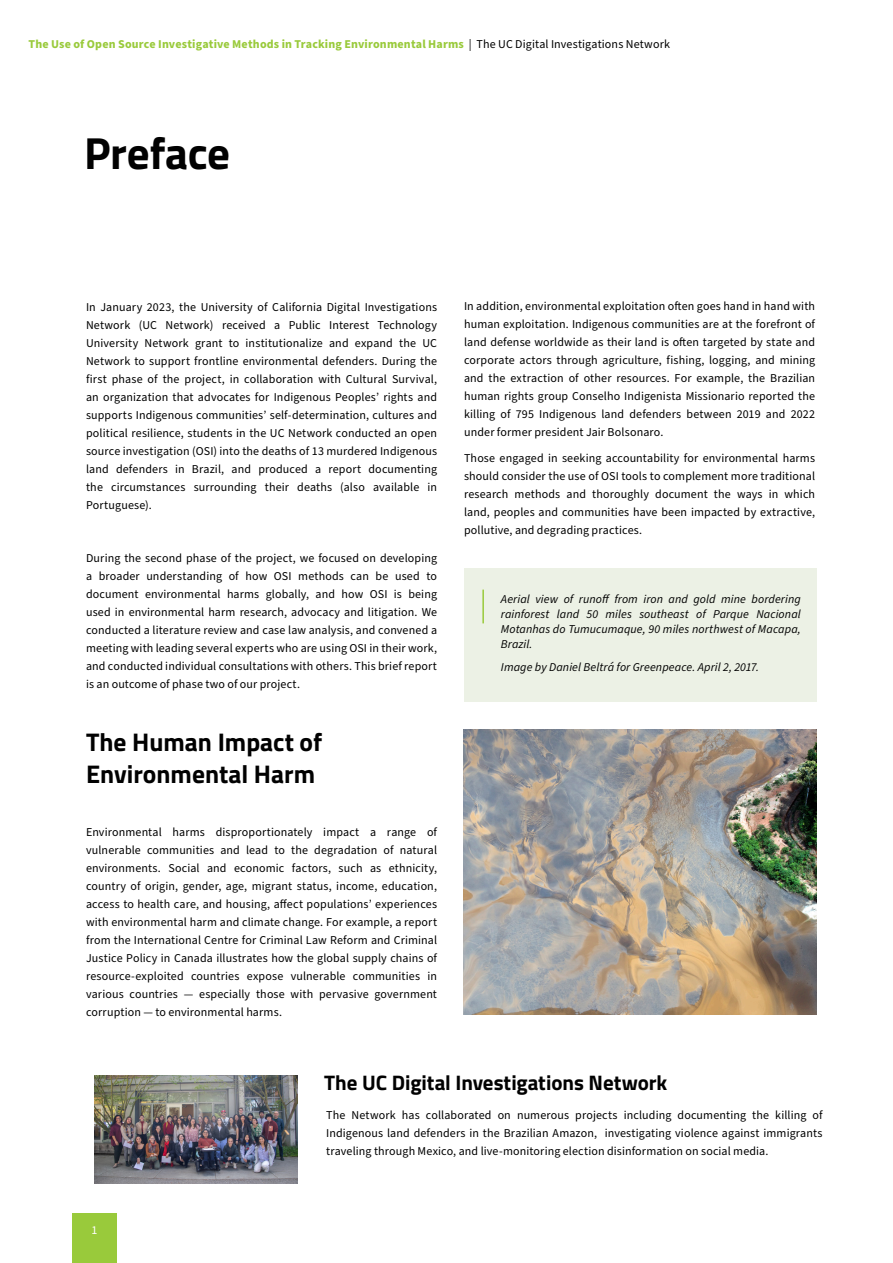
<style>
.page{position:relative;width:893px;height:1263px;background:#fff}
.page>*{position:absolute;margin:0;border:0;box-sizing:border-box;transform-origin:0 0}
._35_Header_Titillium_Web{font:700 45px "Titillium Web";letter-spacing:-.01em;color:#010101}
._10_Titillium_Web{font:700 25.5px/31.5px "Titillium Web";color:#010101}
._14_Titillium_Web{font:700 21px "Titillium Web";letter-spacing:-.005em;color:#010101}
._8_Source_Sans_Pro{font:12px/18px "Source Sans Pro";letter-spacing:.01em;color:#010101;text-align:justify}
._8_10_Source_Sans_Pro{font:italic 12px/15px "Source Sans Pro";letter-spacing:.01em;color:#010101;text-align:justify}
.t1{font:700 12px "Source Sans Pro";letter-spacing:.015em;color:#99ca3b}
.t2{font:12px "Source Sans Pro";color:#fff}
.s1{font-weight:400;color:#010101}
</style>
<div class="page">
<div style="left:72px;top:1213px;width:45px;height:50px;background:#99ca3b"></div>
<div style="left:464px;top:569px;width:352px;height:133px;background:#ecf1e5"></div>
<hr style="left:482px;top:590px;width:2px;height:33px;background:#99ca3b">
<img style="left:94px;top:1076px;width:203px;height:108px">
<img style="left:464px;top:729px;width:352px;height:285px">
<p class="t1" style="left:28px;top:36px;width:643px">The Use of Open Source Investigative Methods in Tracking Environmental Harms <span class="s1">| The UC Digital Investigations Network</span></p>
<p class="_35_Header_Titillium_Web" style="left:84px;top:118px;width:148px">Preface</p>
<p class="_8_Source_Sans_Pro" style="left:86px;top:299px;width:353px">In January 2023, the University of California Digital Investigations Network (UC Network) received a Public Interest Technology University Network grant to institutionalize and expand the UC Network to support frontline environmental defenders. During the first phase of the project, in collaboration with Cultural Survival, an organization that advocates for Indigenous Peoples’ rights and supports Indigenous communities’ self-determination, cultures and political resilience, students in the UC Network conducted an open source investigation (OSI) into the deaths of 13 murdered Indigenous land defenders in Brazil, and produced a report documenting the circumstances surrounding their deaths (also available in Portuguese).</p>
<p class="_8_Source_Sans_Pro" style="left:86px;top:550px;width:353px">During the second phase of the project, we focused on developing a broader understanding of how OSI methods can be used to document environmental harms globally, and how OSI is being used in environmental harm research, advocacy and litigation. We conducted a literature review and case law analysis, and convened a meeting with leading several experts who are using OSI in their work, and conducted individual consultations with others. This brief report is an outcome of phase two of our project.</p>
<p class="_10_Titillium_Web" style="left:86px;top:725px;width:238px">The Human Impact of<br>Environmental Harm</p>
<p class="_8_Source_Sans_Pro" style="left:86px;top:823px;width:353px">Environmental harms disproportionately impact a range of vulnerable communities and lead to the degradation of natural environments. Social and economic factors, such as ethnicity, country of origin, gender, age, migrant status, income, education, access to health care, and housing, affect populations’ experiences with environmental harm and climate change. For example, a report from the International Centre for Criminal Law Reform and Criminal Justice Policy in Canada illustrates how the global supply chains of resource-exploited countries expose vulnerable communities in various countries — especially those with pervasive government corruption — to environmental harms.</p>
<p class="_8_Source_Sans_Pro" style="left:464px;top:297px;width:353px">In addition, environmental exploitation often goes hand in hand with human exploitation. Indigenous communities are at the forefront of land defense worldwide as their land is often targeted by state and corporate actors through agriculture, fishing, logging, and mining and the extraction of other resources. For example, the Brazilian human rights group Conselho Indigenista Missionario reported the killing of 795 Indigenous land defenders between 2019 and 2022 under former president Jair Bolsonaro.</p>
<p class="_8_Source_Sans_Pro" style="left:464px;top:450px;width:353px">Those engaged in seeking accountability for environmental harms should consider the use of OSI tools to complement more traditional research methods and thoroughly document the ways in which land, peoples and communities have been impacted by extractive, pollutive, and degrading practices.</p>
<p class="_8_10_Source_Sans_Pro" style="left:501px;top:591px;width:301px">Aerial view of runoff from iron and gold mine bordering rainforest land 50 miles southeast of Parque Nacional Motanhas do Tumucumaque, 90 miles northwest of Macapa, Brazil.</p>
<p class="_8_10_Source_Sans_Pro" style="left:501px;top:660px;width:260px">Image by Daniel Beltrá for Greenpeace. April 2, 2017.</p>
<p class="_14_Titillium_Web" style="left:324px;top:1067px;width:345px">The UC Digital Investigations Network</p>
<p class="t2" style="left:92px;top:1222px;width:7px">1</p>
<p class="_8_Source_Sans_Pro" style="left:326px;top:1106px;width:498px">The Network has collaborated on numerous projects including documenting the killing of Indigenous land defenders in the Brazilian Amazon, investigating violence against immigrants traveling through Mexico, and live-monitoring election disinformation on social media.</p>
</div>
